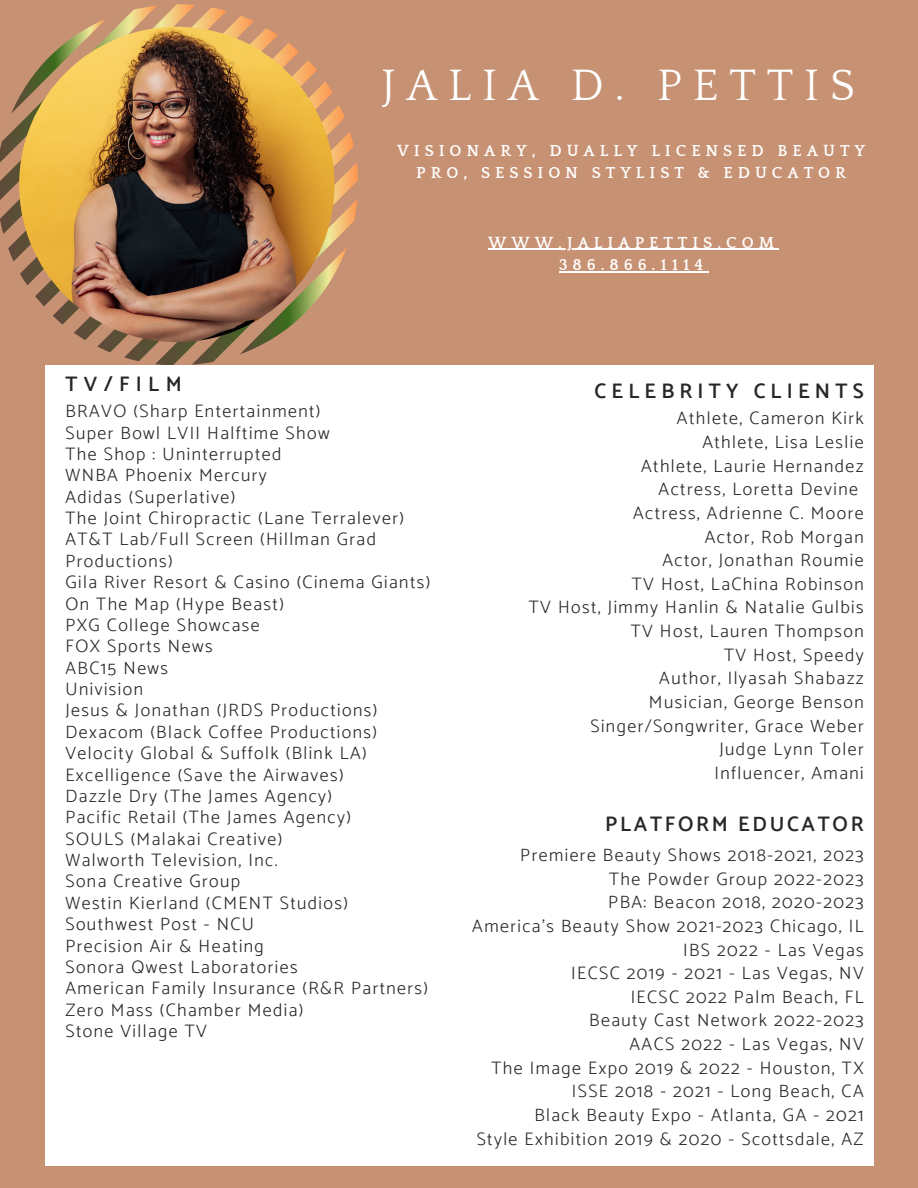
<style>
.page{position:relative;width:918px;height:1188px;background:#c79173}
.page>*{position:absolute;margin:0;border:0;box-sizing:border-box;transform-origin:0 0}
.t1{font:45.15px "Quattrocento";letter-spacing:.24em;color:#fff}
.t2{font:600 21px "Catamaran";letter-spacing:.245em;color:#272727}
.t3{font:600 21px "Catamaran";letter-spacing:.13em;color:#272727}
.t4{font:300 18px/21.3px "Catamaran";letter-spacing:.08em;color:#272727;text-align:right}
.t5{font:700 16.35px/22.5px "Quattrocento";letter-spacing:.3em;color:#fff;text-align:center}
</style>
<div class="page">
<svg style="left:0;top:4px;width:358px;height:361px"></svg>
<svg style="left:35px;top:43px;width:264px;height:263px"></svg>
<svg style="left:8px;top:16px;width:246px;height:245px"></svg>
<img style="left:19px;top:27px;width:316px;height:315px;border-radius:50%">
<div style="left:45px;top:365px;width:828px;height:800px;background:#fff"></div>
<hr style="left:488px;top:249px;width:291px;height:1px;background:#fff">
<hr style="left:559px;top:271px;width:149px;height:1px;background:#fff">
<h1 class="t1" style="left:382px;top:62px;width:475px">JALIA D. PETTIS</h1>
<p class="t5" style="left:397px;top:140px;width:470px">VISIONARY, DUALLY LICENSED BEAUTY<br>PRO, SESSION STYLIST &amp; EDUCATOR</p>
<p class="t2" style="left:65px;top:372px;width:118px">TV/FILM</p>
<p class="t4" style="left:65px;top:400px;width:366px;text-align:left">BRAVO (Sharp Entertainment)<br>Super Bowl LVII Halftime Show<br>The Shop : Uninterrupted<br>WNBA Phoenix Mercury<br>Adidas (Superlative)<br>The Joint Chiropractic (Lane Terralever)<br>AT&amp;T Lab/Full Screen (Hillman Grad<br>Productions)<br>Gila River Resort &amp; Casino (Cinema Giants)<br>On The Map (Hype Beast)<br>PXG College Showcase<br>FOX Sports News<br>ABC15 News<br>Univision<br>Jesus &amp; Jonathan (JRDS Productions)<br>Dexacom (Black Coffee Productions)<br>Velocity Global &amp; Suffolk (Blink LA)<br>Excelligence (Save the Airwaves)<br>Dazzle Dry (The James Agency)<br>Pacific Retail (The James Agency)<br>SOULS (Malakai Creative)<br>Walworth Television, Inc.<br>Sona Creative Group<br>Westin Kierland (CMENT Studios)<br>Southwest Post - NCU<br>Precision Air &amp; Heating<br>Sonora Qwest Laboratories<br>American Family Insurance (R&amp;R Partners)<br>Zero Mass (Chamber Media)<br>Stone Village TV</p>
<p class="t5" style="left:488px;top:231px;width:288px">WWW.JALIAPETTIS.COM<br>386.866.1114</p>
<p class="t2" style="left:595px;top:379px;width:271px">CELEBRITY CLIENTS</p>
<p class="t4" style="left:677px;top:408px;width:188px">Athlete, Cameron Kirk</p>
<p class="t4" style="left:702px;top:431px;width:163px">Athlete, Lisa Leslie</p>
<p class="t4" style="left:641px;top:455px;width:224px">Athlete, Laurie Hernandez</p>
<p class="t4" style="left:659px;top:478px;width:201px">Actress, Loretta Devine</p>
<p class="t4" style="left:633px;top:502px;width:232px">Actress, Adrienne C. Moore</p>
<p class="t4" style="left:705px;top:526px;width:160px">Actor, Rob Morgan</p>
<p class="t4" style="left:662px;top:549px;width:203px">Actor, Jonathan Roumie</p>
<p class="t4" style="left:632px;top:573px;width:233px">TV Host, LaChina Robinson</p>
<p class="t4" style="left:529px;top:597px;width:336px">TV Host, Jimmy Hanlin &amp; Natalie Gulbis</p>
<p class="t4" style="left:631px;top:620px;width:234px">TV Host, Lauren Thompson</p>
<p class="t4" style="left:724px;top:644px;width:141px">TV Host, Speedy</p>
<p class="t4" style="left:659px;top:667px;width:206px">Author, Ilyasah Shabazz</p>
<p class="t4" style="left:649px;top:691px;width:216px">Musician, George Benson</p>
<p class="t4" style="left:590px;top:715px;width:275px">Singer/Songwriter, Grace Weber</p>
<p class="t4" style="left:719px;top:738px;width:146px">Judge Lynn Toler</p>
<p class="t4" style="left:715px;top:762px;width:151px">Influencer, Amani</p>
<p class="t3" style="left:605px;top:811px;width:260px">PLATFORM EDUCATOR</p>
<p class="t4" style="left:472px;top:843px;width:393px;line-height:23.7px">Premiere Beauty Shows 2018-2021, 2023<br>The Powder Group 2022-2023<br>PBA: Beacon 2018, 2020-2023<br>America's Beauty Show 2021-2023 Chicago, IL<br>IBS 2022 - Las Vegas<br>IECSC 2019 - 2021 - Las Vegas, NV<br>IECSC 2022 Palm Beach, FL<br>Beauty Cast Network 2022-2023<br>AACS 2022 - Las Vegas, NV<br>The Image Expo 2019 &amp; 2022 - Houston, TX<br>ISSE 2018 - 2021 - Long Beach, CA<br>Black Beauty Expo - Atlanta, GA - 2021<br>Style Exhibition 2019 &amp; 2020 - Scottsdale, AZ</p>
</div>
